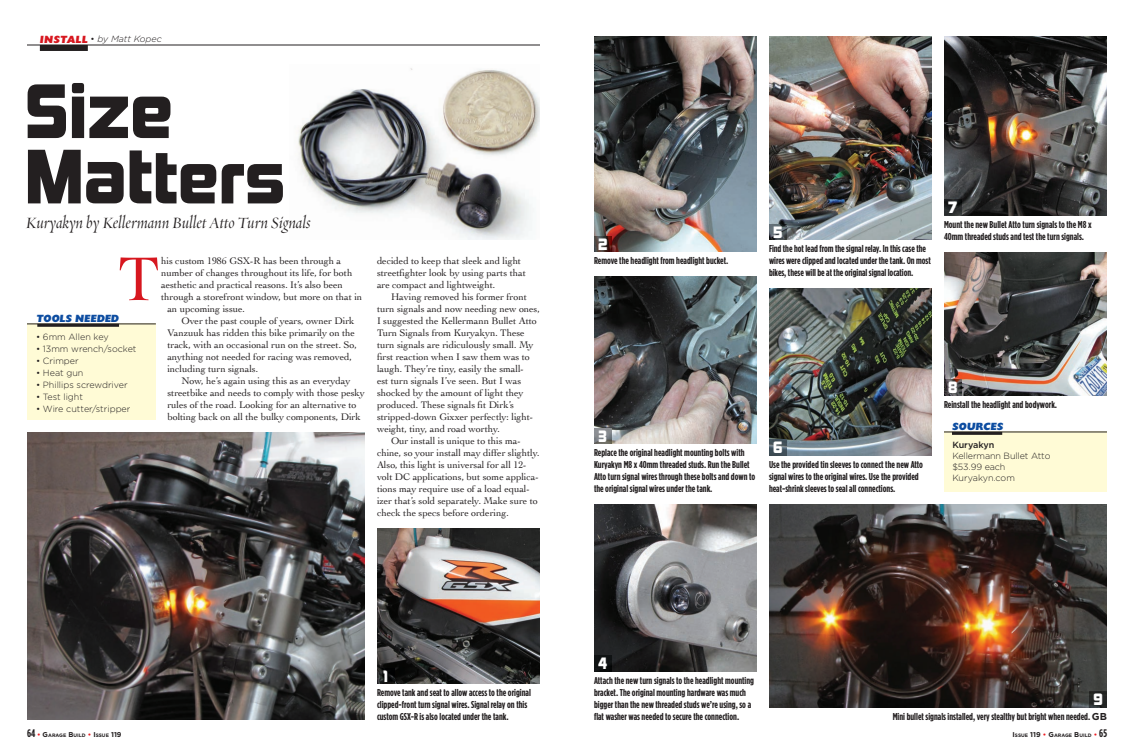
<style>
.page{position:relative;width:1134px;height:756px;background:#fff}
.page>*{position:absolute;margin:0;border:0;box-sizing:border-box;transform-origin:0 0}
.t1{font:70.6px "Kimberley Bl";color:#231f20}
.t2{font:67.1px "Kimberley Bl";color:#231f20}
.t3{font:65px "Cochin";color:#d7171f}
.t4{font:18px "Requiem Fine HTF Italic";color:#231f20}
.t5{font:15px "Kimberley Bl";color:#fff}
.t6{font:10px/12px "Cochin";letter-spacing:-.005em;color:#231f20}
.t7{font:700 10px/12px "Gotham Condensed";color:#231f20}
.t8{font:10px "Gallant Ital";letter-spacing:.04em;color:#0d4da1}
.t9{font:300 9px/11px "Gotham";color:#231f20}
.t10{font:italic 300 9px "Gotham";color:#231f20}
.t11{font:500 9px "Gotham";color:#231f20}
.t12{font:700 4.9px "Gotham";color:#231f20}
.s1{font-family:"Gallant Ital";font-weight:400;font-style:normal;font-size:10px;color:#d7171f}
.s2{font-style:normal}
.s3{font-size:70.6px}
.s4{font-family:"Gotham"}
.s5{font-family:"Gotham Condensed";font-size:11px}
.s6{font-size:7px;color:#ee1d23}
.s7{font-size:7px}
</style>
<div class="page">
<div style="left:27px;top:324px;width:129px;height:96px;background:#fffbd6"></div>
<hr style="left:27px;top:324px;width:129px;height:1px;background:#231f20">
<hr style="left:37px;top:324px;width:82px;height:3px;background:#231f20">
<hr style="left:27px;top:45px;width:513px;height:1px;background:#231f20">
<div style="left:40px;top:45px;width:48px;height:6px;background:#231f20"></div>
<img style="left:769px;top:36px;width:163px;height:204px">
<img style="left:769px;top:225px;width:17px;height:15px">
<img style="left:594px;top:36px;width:163px;height:216px">
<img style="left:594px;top:237px;width:17px;height:15px">
<img style="left:377px;top:528px;width:163px;height:156px">
<img style="left:377px;top:669px;width:17px;height:15px">
<img style="left:594px;top:276px;width:163px;height:168px">
<img style="left:594px;top:429px;width:17px;height:15px">
<img style="left:594px;top:504px;width:163px;height:168px">
<img style="left:594px;top:656px;width:17px;height:16px">
<img style="left:769px;top:288px;width:163px;height:168px">
<img style="left:769px;top:440px;width:17px;height:16px">
<img style="left:298px;top:68px;width:242px;height:172px">
<img style="left:944px;top:252px;width:163px;height:144px">
<img style="left:944px;top:380px;width:17px;height:16px">
<img style="left:769px;top:504px;width:338px;height:204px">
<img style="left:1089px;top:692px;width:17px;height:16px">
<img style="left:944px;top:36px;width:163px;height:180px">
<img style="left:944px;top:200px;width:17px;height:16px">
<img style="left:27px;top:432px;width:338px;height:288px">
<div style="left:944px;top:432px;width:163px;height:60px;background:#fffbd6"></div>
<hr style="left:944px;top:432px;width:163px;height:1px;background:#231f20">
<hr style="left:952px;top:432px;width:50px;height:3px;background:#231f20">
<p class="t10" style="left:40px;top:34px;width:123px"><span class="s1">INSTALL</span> <span class="s2">•</span> by Matt Kopec</p>
<h1 class="t1" style="left:25px;top:67px;width:150px">Size</h1>
<h2 class="t2" style="left:25px;top:136px;width:262px"><span class="s3">Mat</span>ters</h2>
<h3 class="t4" style="left:26px;top:214px;width:286px">Kuryakyn by Kellermann Bullet Atto Turn Signals</h3>
<h3 class="t3" style="left:118px;top:235px;width:44px">T</h3>
<p class="t6" style="left:161px;top:254px;width:181px">his custom 1986 GSX-R has been through a</p>
<p class="t6" style="left:161px;top:266px;width:193px">number of changes throughout its life, for both</p>
<p class="t6" style="left:161px;top:278px;width:183px">aesthetic and practical reasons. It’s also been</p>
<p class="t6" style="left:161px;top:290px;width:203px">through a storefront window, but more on that in</p>
<p class="t6" style="left:167px;top:302px;width:79px">an upcoming issue.</p>
<p class="t6" style="left:181px;top:314px;width:175px">Over the past couple of years, owner Dirk</p>
<p class="t6" style="left:167px;top:326px;width:189px">Vanzuuk has ridden this bike primarily on the</p>
<p class="t6" style="left:167px;top:338px;width:191px">track, with an occasional run on the street. So,</p>
<p class="t6" style="left:167px;top:350px;width:186px">anything not needed for racing was removed,</p>
<p class="t6" style="left:167px;top:362px;width:92px">including turn signals.</p>
<p class="t6" style="left:181px;top:374px;width:171px">Now, he’s again using this as an everyday</p>
<p class="t6" style="left:167px;top:386px;width:199px">streetbike and needs to comply with those pesky</p>
<p class="t6" style="left:167px;top:398px;width:191px">rules of the road. Looking for an alternative to</p>
<p class="t6" style="left:167px;top:410px;width:195px">bolting back on all the bulky components, Dirk</p>
<p class="t8" style="left:37px;top:314px;width:84px">TOOLS NEEDED</p>
<p class="t9" style="left:36px;top:331px;width:74px">• 6mm Allen key</p>
<p class="t9" style="left:36px;top:343px;width:102px">• 13mm wrench/socket</p>
<p class="t9" style="left:36px;top:355px;width:44px">• Crimper</p>
<p class="t9" style="left:36px;top:367px;width:49px">• Heat gun</p>
<p class="t9" style="left:36px;top:379px;width:93px">• Phillips screwdriver</p>
<p class="t9" style="left:36px;top:391px;width:49px">• Test light</p>
<p class="t9" style="left:36px;top:403px;width:96px">• Wire cutter/stripper</p>
<p class="t6" style="left:377px;top:254px;width:150px">decided to keep that sleek and light streetfighter look by using parts that are compact and lightweight.</p>
<p class="t6" style="left:391px;top:290px;width:137px">Having removed his former front</p>
<p class="t6" style="left:377px;top:302px;width:165px">turn signals and now needing new ones,</p>
<p class="t6" style="left:377px;top:314px;width:161px">I suggested the Kellermann Bullet Atto</p>
<p class="t6" style="left:377px;top:326px;width:149px">Turn Signals from Kuryakyn. These</p>
<p class="t6" style="left:377px;top:338px;width:158px">turn signals are ridiculously small. My</p>
<p class="t6" style="left:377px;top:350px;width:154px">first reaction when I saw them was to</p>
<p class="t6" style="left:377px;top:362px;width:148px">laugh. They’re tiny, easily the small-</p>
<p class="t6" style="left:377px;top:374px;width:146px">est turn signals I’ve seen. But I was</p>
<p class="t6" style="left:377px;top:386px;width:148px">shocked by the amount of light they</p>
<p class="t6" style="left:377px;top:398px;width:139px">produced. These signals fit Dirk’s</p>
<p class="t6" style="left:377px;top:410px;width:158px">stripped-down Gixxer perfectly: light-</p>
<p class="t6" style="left:377px;top:422px;width:125px">weight, tiny, and road worthy.</p>
<p class="t6" style="left:391px;top:434px;width:131px">Our install is unique to this ma-</p>
<p class="t6" style="left:377px;top:446px;width:164px">chine, so your install may differ slightly.</p>
<p class="t6" style="left:377px;top:458px;width:151px">Also, this light is universal for all 12-</p>
<p class="t6" style="left:377px;top:470px;width:163px">volt DC applications, but some applica-</p>
<p class="t6" style="left:377px;top:482px;width:154px">tions may require use of a load equal-</p>
<p class="t6" style="left:377px;top:494px;width:162px">izer that’s sold separately. Make sure to</p>
<p class="t6" style="left:377px;top:506px;width:133px">check the specs before ordering.</p>
<h3 class="t5" style="left:598px;top:235px;width:11px">2</h3>
<p class="t7" style="left:594px;top:254px;width:136px">Remove the headlight from headlight bucket.</p>
<h3 class="t5" style="left:773px;top:223px;width:11px">5</h3>
<p class="t7" style="left:769px;top:242px;width:163px">Find the hot lead from the signal relay. In this case the wires were clipped and located under the tank. On most bikes, these will be at the original signal location.</p>
<h3 class="t5" style="left:948px;top:198px;width:11px">7</h3>
<p class="t7" style="left:944px;top:218px;width:149px">Mount the new Bullet Atto turn signals to the M8 x<br>40mm threaded studs and test the turn signals.</p>
<h3 class="t5" style="left:599px;top:427px;width:10px">3</h3>
<p class="t7" style="left:594px;top:446px;width:163px">Replace the original headlight mounting bolts with Kuryakyn M8 x 40mm threaded studs. Run the Bullet Atto turn signal wires through these bolts and down to the original signal wires under the tank.</p>
<h3 class="t5" style="left:773px;top:438px;width:11px">6</h3>
<p class="t7" style="left:769px;top:458px;width:156px">Use the provided tin sleeves to connect the new Atto signal wires to the original wires. Use the provided heat-shrink sleeves to seal all connections.</p>
<h3 class="t5" style="left:948px;top:378px;width:11px">8</h3>
<p class="t7" style="left:944px;top:398px;width:115px">Reinstall the headlight and bodywork.</p>
<p class="t8" style="left:952px;top:422px;width:52px">SOURCES</p>
<p class="t11" style="left:952px;top:440px;width:44px">Kuryakyn</p>
<p class="t9" style="left:952px;top:451px;width:100px">Kellermann Bullet Atto $53.99 each<br>Kuryakyn.com</p>
<h3 class="t5" style="left:384px;top:667px;width:6px">1</h3>
<p class="t7" style="left:377px;top:686px;width:155px">Remove tank and seat to allow access to the original clipped-front turn signal wires. Signal relay on this custom GSX-R is also located under the tank.</p>
<h3 class="t5" style="left:598px;top:654px;width:11px">4</h3>
<p class="t7" style="left:594px;top:674px;width:162px">Attach the new turn signals to the headlight mounting bracket. The original mounting hardware was much bigger than the new threaded studs we’re using, so a flat washer was needed to secure the connection.</p>
<h3 class="t5" style="left:1094px;top:690px;width:11px">9</h3>
<p class="t7" style="left:893px;top:710px;width:216px">Mini bullet signals installed, very stealthy but bright when needed. <span class="s4">GB</span></p>
<p class="t12" style="left:27px;top:732px;width:96px"><span class="s5">64</span> <span class="s6">•</span> <span class="s7">G</span>ARAGE <span class="s7">B</span>UILD <span class="s6">•</span> <span class="s7">I</span>SSUE <span class="s7">119</span></p>
<p class="t12" style="left:1013px;top:732px;width:96px"><span class="s7">I</span>SSUE <span class="s7">119</span> <span class="s6">•</span> <span class="s7">G</span>ARAGE <span class="s7">B</span>UILD <span class="s6">•</span> <span class="s5">65</span></p>
</div>
